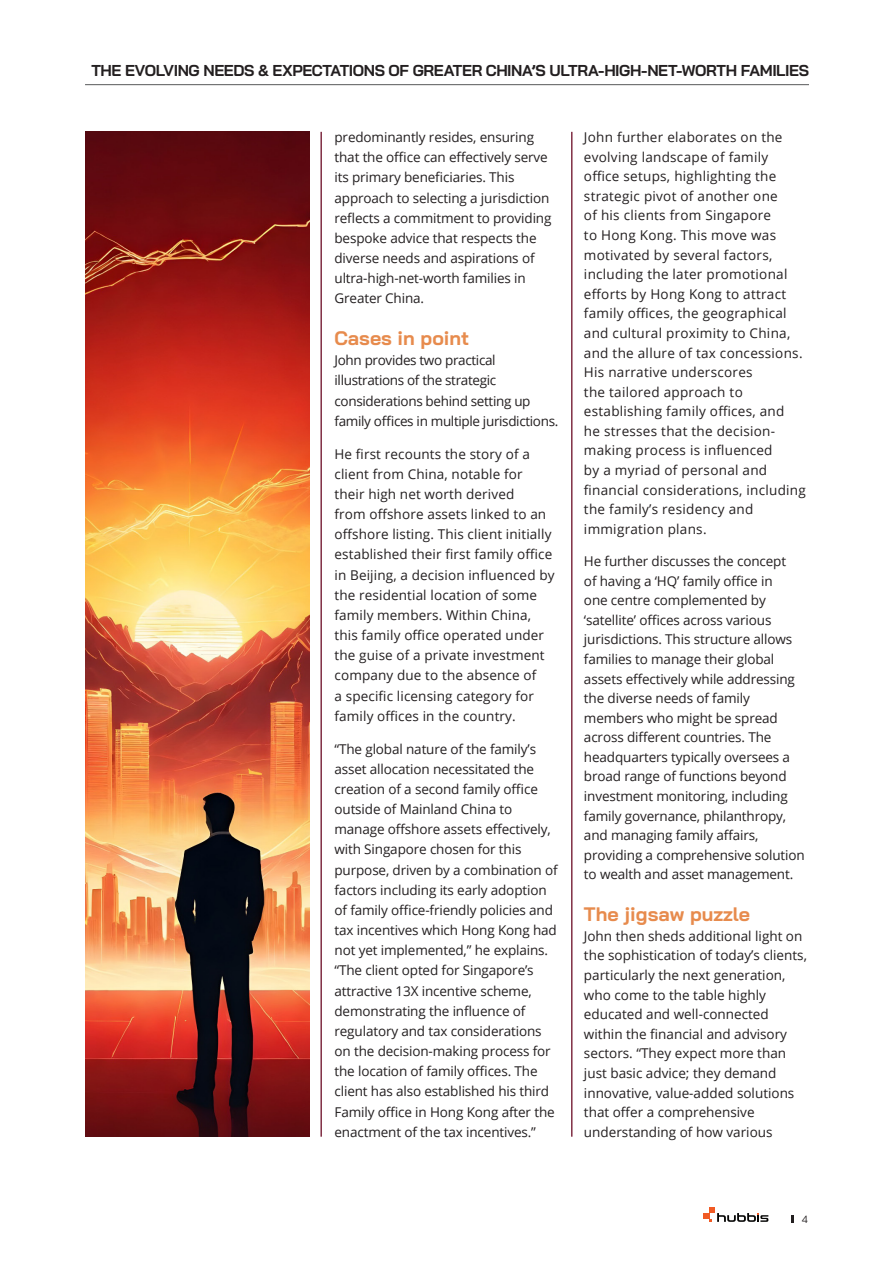
<style>
.page{position:relative;width:893px;height:1263px;background:#fff}
.page>*{position:absolute;margin:0;border:0;box-sizing:border-box;transform-origin:0 0}
.subtitle{font:700 19.5px "Bai Jamjuree";color:#e78b4d}
.t1{font:700 15.75px "Bai Jamjuree";letter-spacing:-.025em;color:#231f20}
.content_style_no_hyphe{font:13.5px/20.1px "Open Sans";letter-spacing:-.01em;color:#231f20}
.content_style_no_hyphe-2{font:13.5px/19.6px "Open Sans";letter-spacing:.02em;color:#231f20}
.content_style_no_hyphe-3{font:13.5px/20.1px "Open Sans";letter-spacing:.01em;color:#231f20}
.t2{font:10.5px "Bai Jamjuree";color:#231f20}
</style>
<div class="page">
<svg style="left:703px;top:1207px;width:65px;height:15px"></svg>
<svg style="left:791px;top:1215px;width:3px;height:8px"></svg>
<hr style="left:320px;top:132px;width:2px;height:1005px;background:#802e44">
<hr style="left:571px;top:132px;width:1px;height:1005px;background:#802e44">
<img style="left:85px;top:132px;width:224px;height:1005px">
<hr style="left:85px;top:84px;width:724px;height:1px;background:#57585a">
<p class="t1" style="left:91px;top:62px;width:719px">THE EVOLVING NEEDS &amp; EXPECTATIONS OF GREATER CHINA’S ULTRA-HIGH-NET-WORTH FAMILIES</p>
<p class="content_style_no_hyphe" style="left:334px;top:127px;width:218px">predominantly resides, ensuring that the office can effectively serve its primary beneficiaries. This approach to selecting a jurisdiction reflects a commitment to providing bespoke advice that respects the diverse needs and aspirations of ultra-high-net-worth families in<br>Greater China.</p>
<p class="subtitle" style="left:334px;top:327px;width:136px">Cases in point</p>
<p class="content_style_no_hyphe" style="left:334px;top:350px;width:225px">John provides two practical illustrations of the strategic considerations behind setting up family offices in multiple jurisdictions.</p>
<p class="content_style_no_hyphe-3" style="left:334px;top:443px;width:222px">He first recounts the story of a client from China, notable for their high net worth derived<br>from offshore assets linked to an offshore listing. This client initially established their first family office in Beijing, a decision influenced by the residential location of some family members. Within China, this family office operated under the guise of a private investment company due to the absence of<br>a specific licensing category for family offices in the country.</p>
<p class="content_style_no_hyphe" style="left:334px;top:738px;width:225px">“The global nature of the family’s asset allocation necessitated the creation of a second family office outside of Mainland China to manage offshore assets effectively, with Singapore chosen for this purpose, driven by a combination of factors including its early adoption of family office-friendly policies and tax incentives which Hong Kong had not yet implemented,” he explains. “The client opted for Singapore’s attractive 13X incentive scheme, demonstrating the influence of regulatory and tax considerations on the decision-making process for the location of family offices. The client has also established his third Family office in Hong Kong after the enactment of the tax incentives.”</p>
<p class="content_style_no_hyphe-2" style="left:584px;top:127px;width:223px">John further elaborates on the evolving landscape of family office setups, highlighting the strategic pivot of another one<br>of his clients from Singapore<br>to Hong Kong. This move was motivated by several factors, including the later promotional efforts by Hong Kong to attract family offices, the geographical and cultural proximity to China, and the allure of tax concessions.<br>His narrative underscores<br>the tailored approach to establishing family offices, and<br>he stresses that the decision&shy;making process is influenced<br>by a myriad of personal and financial considerations, including the family’s residency and immigration plans.</p>
<p class="content_style_no_hyphe" style="left:584px;top:551px;width:222px;line-height:19.6px">He further discusses the concept<br>of having a ‘HQ’ family office in<br>one centre complemented by ‘satellite’ offices across various jurisdictions. This structure allows families to manage their global assets effectively while addressing the diverse needs of family members who might be spread across different countries. The headquarters typically oversees a broad range of functions beyond investment monitoring, including family governance, philanthropy, and managing family affairs, providing a comprehensive solution to wealth and asset management.</p>
<p class="subtitle" style="left:584px;top:903px;width:168px">The jigsaw puzzle</p>
<p class="content_style_no_hyphe" style="left:584px;top:926px;width:225px;line-height:19.6px">John then sheds additional light on the sophistication of today’s clients, particularly the next generation, who come to the table highly educated and well-connected within the financial and advisory sectors. “They expect more than just basic advice; they demand innovative, value-added solutions that offer a comprehensive understanding of how various</p>
<p class="t2" style="left:802px;top:1210px;width:8px">4</p>
</div>
